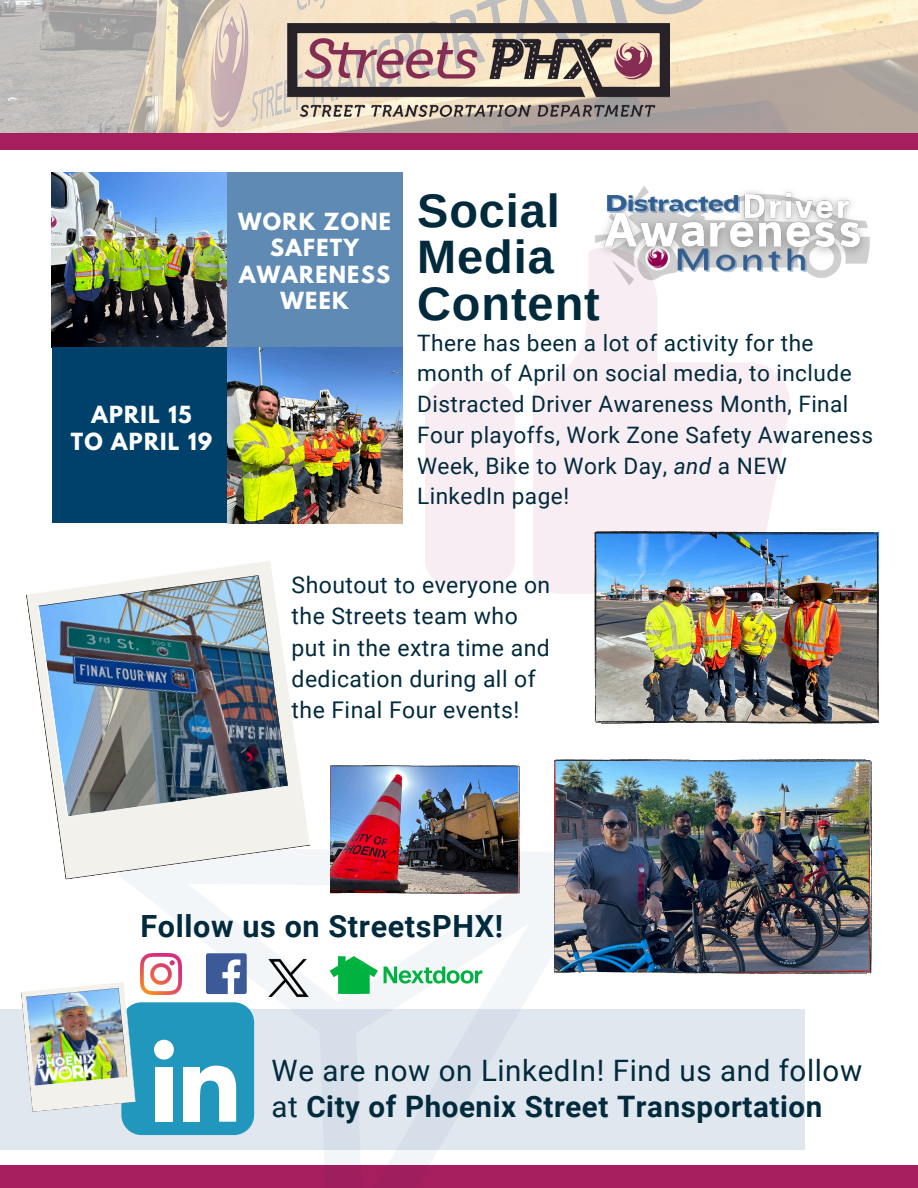
<style>
.page{position:relative;width:918px;height:1188px;background:#fff}
.page>*{position:absolute;margin:0;border:0;box-sizing:border-box;transform-origin:0 0}
.t1{font:700 46.95px/46.8px "Arimo";letter-spacing:.02em;color:#022a3d}
.t2{font:700 30.6px "Roboto";letter-spacing:.02em;color:#022a3d}
.t3{font:29.55px/36px "Roboto";letter-spacing:.02em;color:#022a3d}
.t4{font:22.95px/31.2px "Roboto";letter-spacing:.02em;color:#022a3d}
.t5{font:22.65px/30.8px "Roboto";letter-spacing:.02em;color:#022a3d}
.t6{font:700 21px/26.1px "League Spartan";letter-spacing:.06em;color:#fff;text-align:center}
.s1{font-style:italic}
.s2{font-weight:700}
</style>
<div class="page">
<img style="left:0;top:0;width:918px;height:134px">
<div style="left:0;top:1166px;width:918px;height:22px;background:#a71e5e"></div>
<svg style="left:425px;top:249px;width:365px;height:345px;fill:#f8edf2"></svg>
<svg style="left:116px;top:847px;width:485px;height:319px"></svg>
<div style="left:0;top:1009px;width:804px;height:141px;background:#e1e7ef"></div>
<img style="left:288px;top:23px;width:381px;height:94px">
<div style="left:0;top:134px;width:918px;height:16px;background:#a71e5e"></div>
<div style="left:121px;top:1002px;width:133px;height:133px;background:#2197bd;border-radius:20px"></div>
<svg style="left:154px;top:1040px;width:20px;height:20px"></svg>
<div style="left:155px;top:1067px;width:17px;height:55px;background:#fff"></div>
<div style="left:183px;top:1067px;width:16px;height:55px;background:#fff"></div>
<svg style="left:199px;top:1065px;width:38px;height:57px"></svg>
<img style="left:52px;top:173px;width:175px;height:175px">
<div style="left:227px;top:173px;width:175px;height:175px;background:#5e8ab4"></div>
<div style="left:52px;top:348px;width:175px;height:175px;background:#00416b"></div>
<img style="left:227px;top:348px;width:175px;height:175px">
<img style="left:593px;top:186px;width:277px;height:101px">
<div style="left:206px;top:953px;width:41px;height:41px;background:#3d5a98;border-radius:2px"></div>
<svg style="left:222px;top:959px;width:18px;height:35px"></svg>
<img style="left:141px;top:953px;width:40px;height:41px">
<svg style="left:330px;top:956px;width:152px;height:38px"></svg>
<img style="left:252px;top:953px;width:73px;height:49px">
<svg style="left:61px;top:845px;width:250px;height:35px;fill:#f2f1eb"></svg>
<img style="left:26px;top:561px;width:284px;height:284px">
<img style="left:21px;top:982px;width:115px;height:130px">
<img style="left:595px;top:532px;width:284px;height:192px">
<img style="left:554px;top:759px;width:317px;height:214px">
<img style="left:330px;top:766px;width:189px;height:127px">
<h4 class="t6" style="left:238px;top:211px;width:154px">WORK ZONE<br>SAFETY<br>AWARENESS<br>WEEK</h4>
<h4 class="t6" style="left:71px;top:405px;width:143px">APRIL 15<br>TO APRIL 19</h4>
<p class="t1" style="left:417px;top:187px;width:184px">Social<br>Media<br>Content</p>
<p class="t5" style="left:417px;top:327px;width:457px">There has been a lot of activity for the month of April on social media, to include Distracted Driver Awareness Month, Final Four playoffs, Work Zone Safety Awareness Week, Bike to Work Day, <span class="s1">and</span> a NEW LinkedIn page!</p>
<p class="t4" style="left:292px;top:570px;width:260px">Shoutout to everyone on the Streets team who put in the extra time and dedication during all of the Final Four events!</p>
<p class="t2" style="left:141px;top:908px;width:364px">Follow us on StreetsPHX!</p>
<p class="t3" style="left:272px;top:1053px;width:592px">We are now on LinkedIn! Find us and follow at <span class="s2">City of Phoenix Street Transportation</span></p>
</div>
